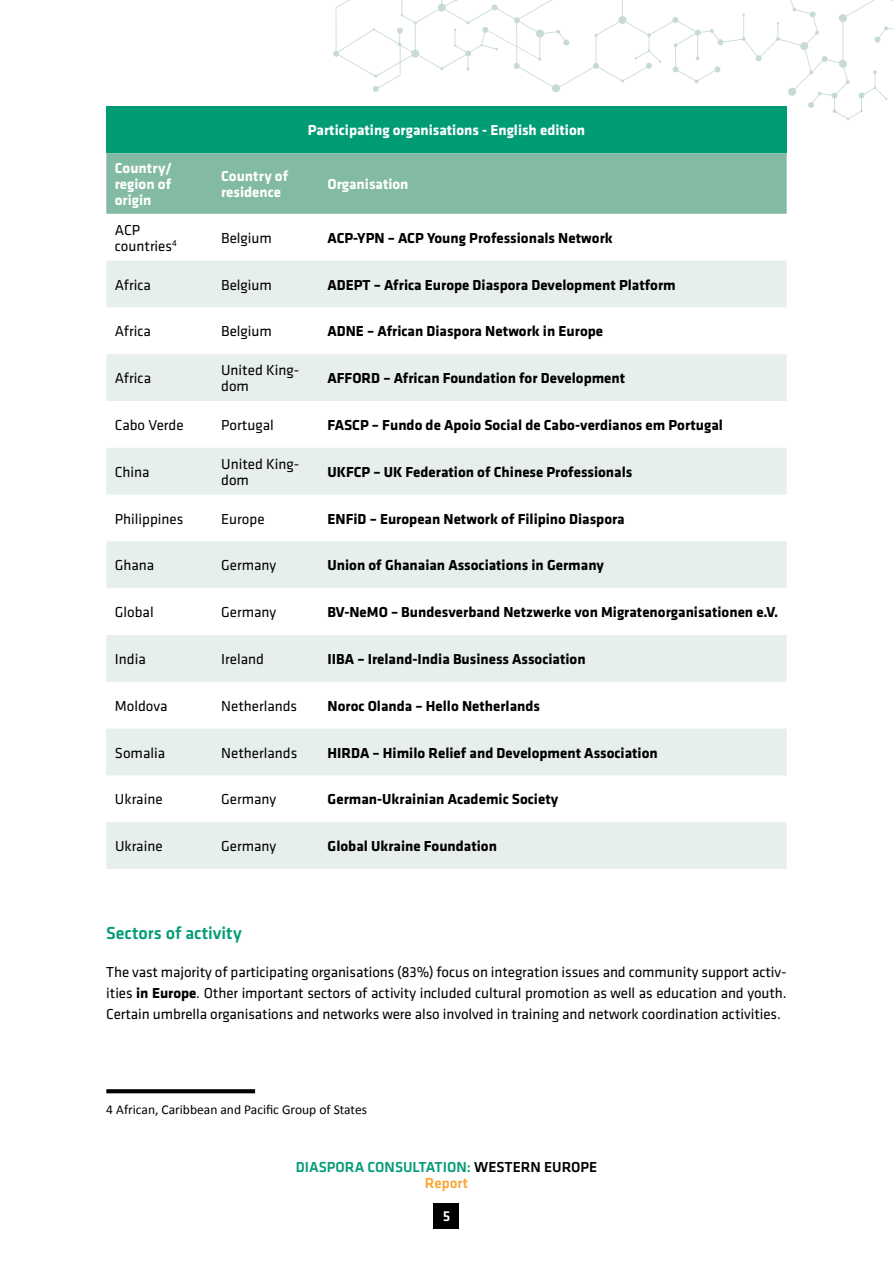
<style>
.page{position:relative;width:893px;height:1263px;background:#fff}
.page>*{position:absolute;margin:0;border:0;box-sizing:border-box;transform-origin:0 0}
.t1{font:500 18px "Klavika";color:#009c76}
.t2{font:700 15px "Klavika";color:#000}
.t3{font:15px/16.2px "Klavika";color:#000}
.t4{font:700 15px/16.2px "Klavika";color:#fff;text-align:justify}
.t5{font:500 15px/16.2px "Klavika";color:#009c76;text-align:center}
.t6{font:500 15px "Klavika";color:#fff}
.t7{font:13.5px "Calibri";color:#000}
.s1{font-weight:700}
.s2{color:#000}
.s3{color:#faa634}
</style>
<div class="page">
<div style="left:434px;top:1203px;width:25px;height:26px;background:#000"></div>
<svg style="left:333px;top:0;width:560px;height:120px"></svg>
<div style="left:106px;top:106px;width:681px;height:47px;background:#009c76"></div>
<div style="left:106px;top:153px;width:681px;height:61px;background:#82baa3"></div>
<svg style="left:106px;top:261px;width:681px;height:608px;fill:#e7efea"></svg>
<svg style="left:106px;top:1089px;width:149px;height:4px"></svg>
<p class="t4" style="left:308px;top:122px;width:279px">Participating organisations - English edition</p>
<p class="t4" style="left:115px;top:159px;width:59px">Country/ region of origin</p>
<p class="t4" style="left:221px;top:167px;width:69px">Country of residence</p>
<p class="t4" style="left:327px;top:175px;width:83px">Organisation</p>
<p class="t3" style="left:115px;top:221px;width:63px">ACP countries<sup>4</sup></p>
<p class="t3" style="left:221px;top:229px;width:52px">Belgium</p>
<p class="t2" style="left:327px;top:227px;width:287px">ACP-YPN – ACP Young Professionals Network</p>
<p class="t3" style="left:115px;top:276px;width:38px">Africa</p>
<p class="t3" style="left:221px;top:276px;width:52px">Belgium</p>
<p class="t2" style="left:327px;top:274px;width:350px">ADEPT – Africa Europe Diaspora Development Platform</p>
<p class="t3" style="left:115px;top:323px;width:38px">Africa</p>
<p class="t3" style="left:221px;top:323px;width:52px">Belgium</p>
<p class="t2" style="left:327px;top:321px;width:277px">ADNE – African Diaspora Network in Europe</p>
<p class="t3" style="left:115px;top:370px;width:38px">Africa</p>
<p class="t3" style="left:221px;top:362px;width:80px">United King&shy;dom</p>
<p class="t2" style="left:327px;top:367px;width:299px">AFFORD – African Foundation for Development</p>
<p class="t3" style="left:115px;top:416px;width:70px">Cabo Verde</p>
<p class="t3" style="left:221px;top:416px;width:54px">Portugal</p>
<p class="t2" style="left:327px;top:414px;width:397px">FASCP – Fundo de Apoio Social de Cabo-verdianos em Portugal</p>
<p class="t3" style="left:115px;top:463px;width:36px">China</p>
<p class="t3" style="left:221px;top:455px;width:80px">United King&shy;dom</p>
<p class="t2" style="left:327px;top:461px;width:306px">UKFCP – UK Federation of Chinese Professionals</p>
<p class="t3" style="left:115px;top:510px;width:70px">Philippines</p>
<p class="t3" style="left:221px;top:510px;width:45px">Europe</p>
<p class="t2" style="left:327px;top:508px;width:299px">ENFiD – European Network of Filipino Diaspora</p>
<p class="t3" style="left:115px;top:557px;width:41px">Ghana</p>
<p class="t3" style="left:221px;top:557px;width:57px">Germany</p>
<p class="t2" style="left:328px;top:555px;width:278px">Union of Ghanaian Associations in Germany</p>
<p class="t3" style="left:115px;top:604px;width:40px">Global</p>
<p class="t3" style="left:221px;top:604px;width:57px">Germany</p>
<p class="t2" style="left:328px;top:601px;width:452px">BV-NeMO – Bundesverband Netzwerke von Migratenorganisationen e.V.</p>
<p class="t3" style="left:115px;top:650px;width:32px">India</p>
<p class="t3" style="left:221px;top:650px;width:44px">Ireland</p>
<p class="t2" style="left:328px;top:648px;width:260px">IIBA – Ireland-India Business Association</p>
<p class="t3" style="left:115px;top:697px;width:54px">Moldova</p>
<p class="t3" style="left:221px;top:697px;width:77px">Netherlands</p>
<p class="t2" style="left:328px;top:695px;width:214px">Noroc Olanda – Hello Netherlands</p>
<p class="t3" style="left:115px;top:744px;width:52px">Somalia</p>
<p class="t3" style="left:221px;top:744px;width:77px">Netherlands</p>
<p class="t2" style="left:328px;top:742px;width:332px">HIRDA – Himilo Relief and Development Association</p>
<p class="t3" style="left:115px;top:791px;width:49px">Ukraine</p>
<p class="t3" style="left:221px;top:791px;width:57px">Germany</p>
<p class="t2" style="left:328px;top:789px;width:232px">German-Ukrainian Academic Society</p>
<p class="t3" style="left:115px;top:838px;width:49px">Ukraine</p>
<p class="t3" style="left:221px;top:838px;width:57px">Germany</p>
<p class="t2" style="left:328px;top:835px;width:171px">Global Ukraine Foundation</p>
<p class="t1" style="left:106px;top:921px;width:137px">Sectors of activity</p>
<p class="t3" style="left:106px;top:961px;width:682px;line-height:21px;text-align:justify">The vast majority of participating organisations (83%) focus on integration issues and community support activ&shy;ities <span class="s1">in Europe</span>. Other important sectors of activity included cultural promotion as well as education and youth.<br>Certain umbrella organisations and networks were also involved in training and network coordination activities.</p>
<p class="t7" style="left:106px;top:1101px;width:262px">4 African, Caribbean and Pacific Group of States</p>
<p class="t5" style="left:296px;top:1159px;width:303px">DIASPORA CONSULTATION: <span class="s2">WESTERN EUROPE<br></span><span class="s3">Report</span></p>
<p class="t6" style="left:443px;top:1206px;width:9px">5</p>
</div>
